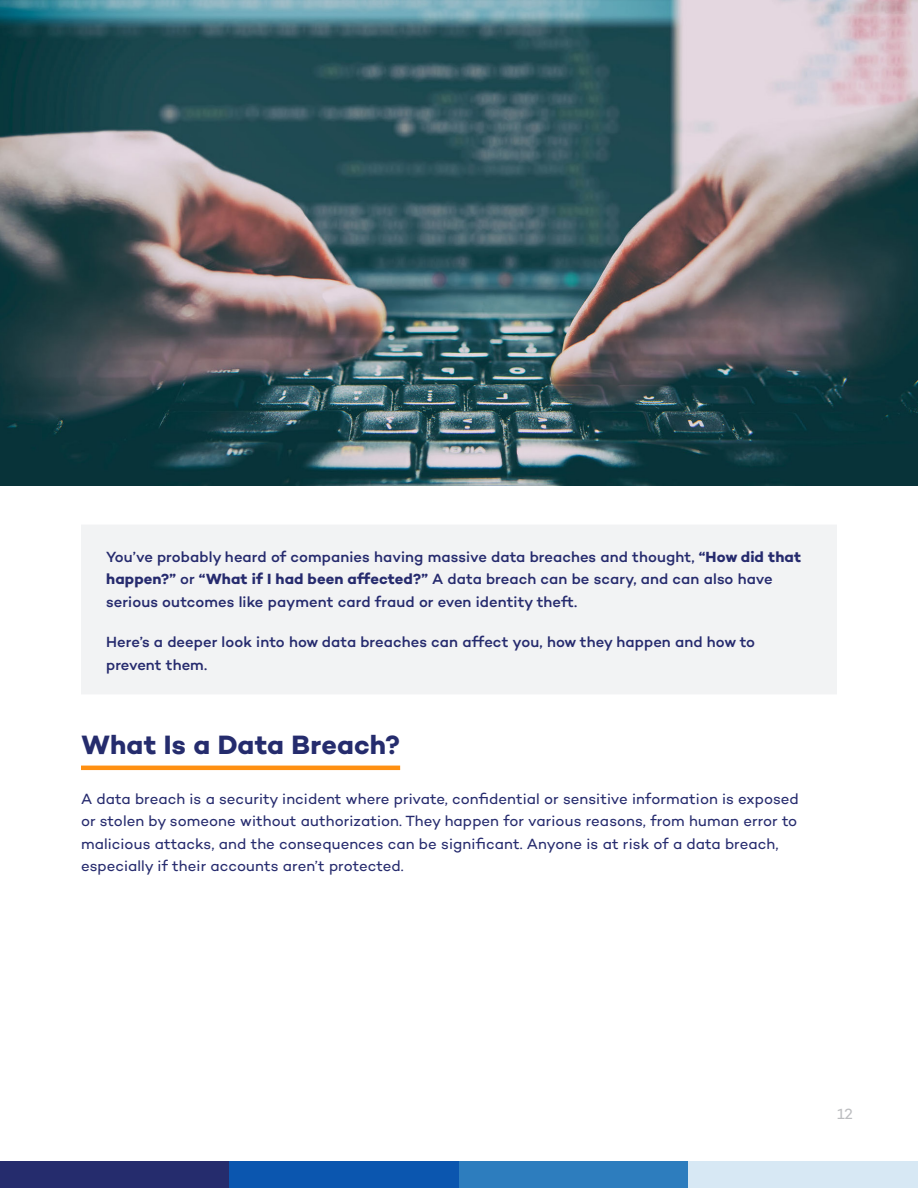
<style>
.page{position:relative;width:918px;height:1188px;background:#fff}
.page>*{position:absolute;margin:0;border:0;box-sizing:border-box;transform-origin:0 0}
.Subheads_Underline{font:700 27px "Campton";letter-spacing:.005em;color:#252c6d}
.Body_Copy{font:15px/22.5px "Campton";letter-spacing:.005em;color:#262b6e}
.Body_Copy-2{font:500 15px/22.5px "Campton";letter-spacing:.005em;color:#262b6e}
.t1{font:15px "Campton";color:#bcbdc0}
.s1{font-weight:700}
</style>
<div class="page">
<div style="left:0;top:1161px;width:230px;height:27px;background:#252c6d"></div>
<div style="left:230px;top:1161px;width:229px;height:27px;background:#0b56af"></div>
<div style="left:459px;top:1161px;width:229px;height:27px;background:#2d7dbe"></div>
<div style="left:688px;top:1161px;width:230px;height:27px;background:#d7e8f4"></div>
<hr style="left:81px;top:766px;width:319px;height:4px;background:#ff9012">
<div style="left:81px;top:525px;width:756px;height:169px;background:#f2f3f4"></div>
<img style="left:0;top:0;width:918px;height:485px">
<p class="Body_Copy-2" style="left:106px;top:545px;width:696px">You’ve probably heard of companies having massive data breaches and thought, <span class="s1">“How did that happen?”</span> or <span class="s1">“What if I had been affected?”</span> A data breach can be scary, and can also have serious outcomes like payment card fraud or even identity theft.</p>
<p class="Body_Copy-2" style="left:106px;top:630px;width:651px">Here’s a deeper look into how data breaches can affect you, how they happen and how to prevent them.</p>
<p class="Subheads_Underline" style="left:81px;top:728px;width:321px">What Is a Data Breach?</p>
<p class="Body_Copy" style="left:81px;top:787px;width:719px">A data breach is a security incident where private, confidential or sensitive information is exposed or stolen by someone without authorization. They happen for various reasons, from human error to malicious attacks, and the consequences can be significant. Anyone is at risk of a data breach, especially if their accounts aren’t protected.</p>
<p class="t1" style="left:837px;top:1104px;width:18px">12</p>
</div>
